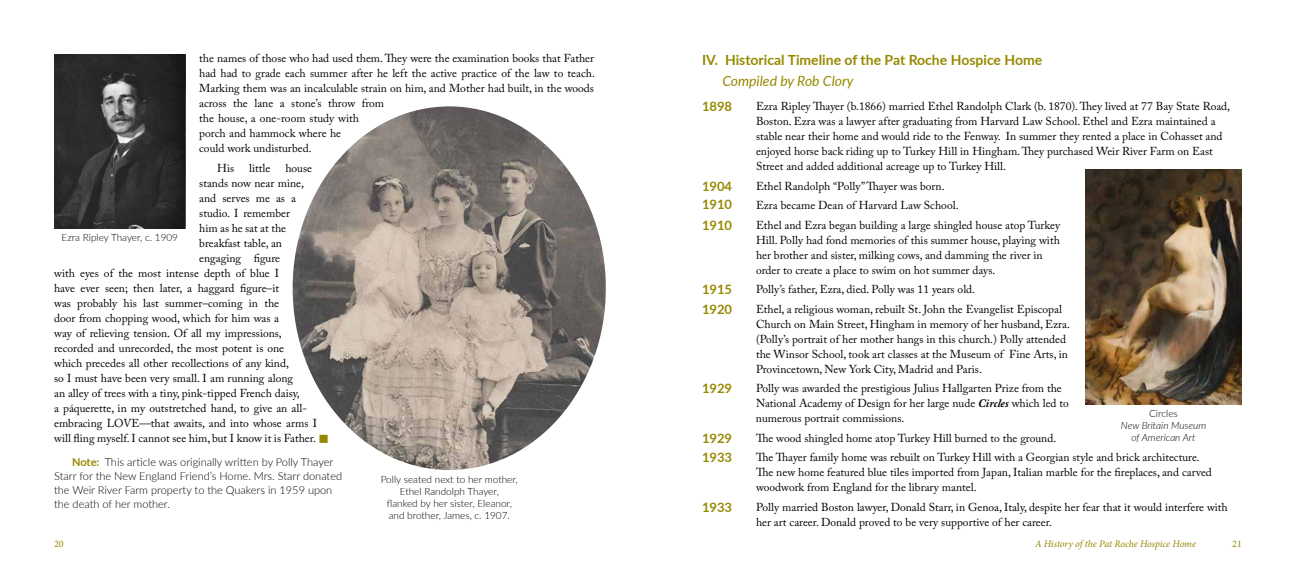
<style>
.page{position:relative;width:1296px;height:576px;background:#fff}
.page>*{position:absolute;margin:0;border:0;box-sizing:border-box;transform-origin:0 0}
.t1{font:700 14px "Lato";color:#968900}
.t2{font:italic 14px "Lato";color:#968900}
.t3{font:700 13px "Lato";color:#968900}
.t4{font:11.5px/15px "Adobe Caslon Pro";color:#000}
.t5{font:300 11px/14px "Lato";color:#000}
.t6{font:300 10px/12px "Lato";color:#000;text-align:center}
.t7{font:italic 10px "Minion Pro";letter-spacing:-.01em;color:#968900}
.t8{font:italic 300 10px/12px "Lato";color:#000;text-align:center}
.t9{font:10px "Minion Pro";color:#968900}
.s1{color:#968900}
.s2{font-weight:700;color:#968900}
.s3{font-weight:700;font-style:italic}
</style>
<div class="page">
<img style="left:1086px;top:169px;width:156px;height:236px">
<img style="left:293px;top:106px;width:313px;height:364px">
<img style="left:54px;top:54px;width:132px;height:174px">
<p class="t4" style="left:199px;top:51px;width:397px">the names of those who had used them. They were the examination books that Father had had to grade each summer after he left the active practice of the law to teach.<br>Marking them was an incalculable strain on him, and Mother had built, in the woods across the lane a stone’s throw from<br>the house, a one-room study with<br>porch and hammock where he<br>could work undisturbed.</p>
<p class="t4" style="left:217px;top:160px;width:18px">His</p>
<p class="t4" style="left:249px;top:160px;width:23px">little</p>
<p class="t4" style="left:285px;top:160px;width:28px">house</p>
<p class="t4" style="left:199px;top:175px;width:106px">stands now near mine,</p>
<p class="t4" style="left:199px;top:190px;width:98px">and serves me as a</p>
<p class="t4" style="left:199px;top:205px;width:92px">studio. I remember</p>
<p class="t4" style="left:199px;top:220px;width:88px">him as he sat at the</p>
<p class="t4" style="left:199px;top:235px;width:84px">breakfast table, an</p>
<p class="t4" style="left:199px;top:250px;width:82px">engaging figure</p>
<p class="t4" style="left:54px;top:265px;width:226px">with eyes of the most intense depth of blue I</p>
<p class="t4" style="left:54px;top:280px;width:227px">have ever seen; then later, a haggard figure–it</p>
<p class="t4" style="left:54px;top:295px;width:226px">was probably his last summer–coming in the</p>
<p class="t4" style="left:54px;top:310px;width:226px">door from chopping wood, which for him was a</p>
<p class="t4" style="left:54px;top:325px;width:229px">way of relieving tension. Of all my impressions,</p>
<p class="t4" style="left:54px;top:340px;width:231px">recorded and unrecorded, the most potent is one</p>
<p class="t4" style="left:54px;top:355px;width:236px">which precedes all other recollections of any kind,</p>
<p class="t4" style="left:54px;top:370px;width:240px">so I must have been very small. I am running along</p>
<p class="t4" style="left:54px;top:385px;width:247px">an alley of trees with a tiny, pink-tipped French daisy,</p>
<p class="t4" style="left:54px;top:400px;width:254px">a páquerette, in my outstretched hand, to give an all-</p>
<p class="t4" style="left:54px;top:415px;width:265px">embracing LOVE—that awaits, and into whose arms I</p>
<p class="t4" style="left:54px;top:430px;width:277px">will fling myself. I cannot see him, but I know it is Father. <span class="s1">■</span></p>
<p class="t5" style="left:54px;top:455px;width:290px;text-indent:18px"><span class="s2">Note:</span> This article was originally written by Polly Thayer Starr for the New England Friend’s Home. Mrs. Starr donated the Weir River Farm property to the Quakers in 1959 upon the death of her mother.</p>
<p class="t6" style="left:62px;top:231px;width:118px">Ezra Ripley Thayer, c. 1909</p>
<p class="t6" style="left:381px;top:473px;width:139px">Polly seated next to her mother,<br>Ethel Randolph Thayer,<br>flanked by her sister, Eleanor, and brother, James, c. 1907.</p>
<p class="t1" style="left:702px;top:50px;width:342px">IV. Historical Timeline of the Pat Roche Hospice Home</p>
<p class="t2" style="left:722px;top:71px;width:133px">Compiled by Rob Clory</p>
<p class="t3" style="left:702px;top:97px;width:32px">1898</p>
<p class="t4" style="left:756px;top:99px;width:476px">Ezra Ripley Thayer (b.1866) married Ethel Randolph Clark (b. 1870). They lived at 77 Bay State Road, Boston. Ezra was a lawyer after graduating from Harvard Law School. Ethel and Ezra maintained a stable near their home and would ride to the Fenway. In summer they rented a place in Cohasset and enjoyed horse back riding up to Turkey Hill in Hingham. They purchased Weir River Farm on East Street and added additional acreage up to Turkey Hill.</p>
<p class="t3" style="left:702px;top:176px;width:32px">1904</p>
<p class="t4" style="left:756px;top:178px;width:190px">Ethel Randolph “Polly” Thayer was born.</p>
<p class="t3" style="left:702px;top:195px;width:32px">1910</p>
<p class="t4" style="left:756px;top:198px;width:204px">Ezra became Dean of Harvard Law School.</p>
<p class="t3" style="left:702px;top:215px;width:32px">1910</p>
<p class="t4" style="left:756px;top:217px;width:306px">Ethel and Ezra began building a large shingled house atop Turkey Hill. Polly had fond memories of this summer house, playing with her brother and sister, milking cows, and damming the river in order to create a place to swim on hot summer days.</p>
<p class="t3" style="left:702px;top:280px;width:32px">1915</p>
<p class="t4" style="left:756px;top:282px;width:221px">Polly’s father, Ezra, died. Polly was 11 years old.</p>
<p class="t3" style="left:702px;top:299px;width:32px">1920</p>
<p class="t4" style="left:756px;top:301px;width:316px">Ethel, a religious woman, rebuilt St. John the Evangelist Episcopal Church on Main Street, Hingham in memory of her husband, Ezra. (Polly’s portrait of her mother hangs in this church.) Polly attended the Winsor School, took art classes at the Museum of Fine Arts, in Provincetown, New York City, Madrid and Paris.</p>
<p class="t3" style="left:702px;top:379px;width:32px">1929</p>
<p class="t4" style="left:756px;top:381px;width:314px">Polly was awarded the prestigious Julius Hallgarten Prize from the<br>National Academy of Design for her large nude <span class="s3">Circles</span> which led to numerous portrait commissions.</p>
<p class="t3" style="left:702px;top:428px;width:32px">1929</p>
<p class="t4" style="left:756px;top:430px;width:302px">The wood shingled home atop Turkey Hill burned to the ground.</p>
<p class="t3" style="left:702px;top:448px;width:32px">1933</p>
<p class="t4" style="left:756px;top:450px;width:457px">The Thayer family home was rebuilt on Turkey Hill with a Georgian style and brick architecture.<br>The new home featured blue tiles imported from Japan, Italian marble for the fireplaces, and carved woodwork from England for the library mantel.</p>
<p class="t3" style="left:702px;top:497px;width:32px">1933</p>
<p class="t4" style="left:756px;top:499px;width:473px">Polly married Boston lawyer, Donald Starr, in Genoa, Italy, despite her fear that it would interfere with her art career. Donald proved to be very supportive of her career.</p>
<p class="t6" style="left:1149px;top:407px;width:30px">Circles</p>
<p class="t8" style="left:1121px;top:419px;width:87px">New Britain Museum of American Art</p>
<p class="t9" style="left:54px;top:537px;width:11px">20</p>
<p class="t7" style="left:1035px;top:537px;width:163px">A History of the Pat Roche Hospice Home</p>
<p class="t9" style="left:1232px;top:537px;width:11px">21</p>
</div>
